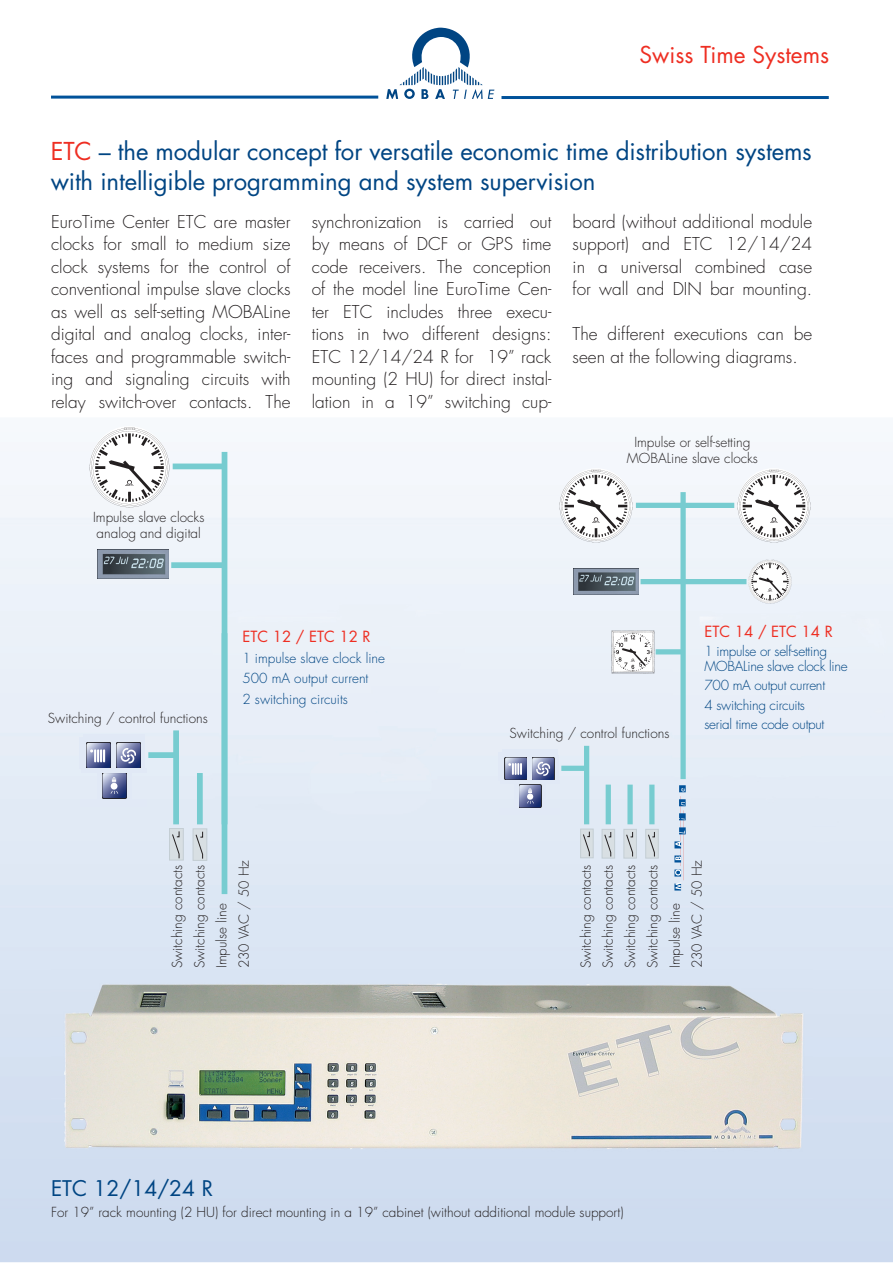
<style>
.page{position:relative;width:893px;height:1263px;background:#fff}
.page>*{position:absolute;margin:0;border:0;box-sizing:border-box;transform-origin:0 0}
.t1{font:24px/30px "Futura Std";letter-spacing:-.005em;color:#004583}
.t2{font:22.65px "Futura";color:#ee2e22}
.t3{font:21px "Futura Std";color:#004583}
.t4{font:300 17.25px/22.5px "Futura Std";color:#231f20;text-align:justify}
.t5{font:15px "Futura Std";color:#ee2e22}
.t6{font:300 13.5px/22.2px "Futura Std";color:#231f20}
.t7{font:300 13.5px/19.2px "Futura Std";letter-spacing:-.02em;color:#004583}
.t8{font:300 13.5px/20.4px "Futura Std";color:#004583}
.s1{color:#ee2e22}
</style>
<div class="page">
<svg style="left:386px;top:28px;width:108px;height:71px"></svg>
<hr style="left:51px;top:96px;width:327px;height:3px;background:#01529a">
<hr style="left:501px;top:96px;width:328px;height:3px;background:#01529a">
<img style="left:0;top:451px;width:893px;height:811px">
<hr style="left:141px;top:741px;width:4px;height:28px;background:#e1e9f6">
<div style="left:169px;top:828px;width:14px;height:32px;background:#d8dfe3"></div>
<div style="left:169px;top:828px;width:15px;height:32px;border:1px solid #c4ced4"></div>
<div style="left:173px;top:730px;width:6px;height:94px;background:#77ccd0"></div>
<div style="left:148px;top:752px;width:29px;height:6px;background:#77ccd0"></div>
<div style="left:197px;top:773px;width:6px;height:51px;background:#77ccd0"></div>
<div style="left:222px;top:633px;width:5px;height:261px;background:#77ccd0"></div>
<img style="left:86px;top:742px;width:55px;height:27px">
<svg style="left:90px;top:749px;width:15px;height:13px"></svg>
<img style="left:102px;top:773px;width:25px;height:26px">
<svg style="left:111px;top:777px;width:7px;height:17px"></svg>
<svg style="left:121px;top:748px;width:15px;height:15px"></svg>
<svg style="left:172px;top:831px;width:8px;height:28px"></svg>
<div style="left:222px;top:452px;width:5px;height:372px;background:#77ccd0"></div>
<div style="left:171px;top:562px;width:52px;height:6px;background:#77ccd0"></div>
<div style="left:173px;top:463px;width:51px;height:6px;background:#77ccd0"></div>
<svg style="left:195px;top:830px;width:10px;height:29px"></svg>
<div style="left:193px;top:828px;width:14px;height:33px;border:1px solid #c4ced4"></div>
<svg style="left:195px;top:831px;width:8px;height:28px"></svg>
<div style="left:83px;top:734px;width:61px;height:8px;background:#e1e9f6"></div>
<hr style="left:81px;top:769px;width:65px;height:4px;background:#e1e9f6">
<div style="left:81px;top:799px;width:66px;height:7px;background:#e1e9f6"></div>
<div style="left:79px;top:737px;width:7px;height:32px;background:#e1e9f6"></div>
<div style="left:97px;top:772px;width:5px;height:28px;background:#e1e9f6"></div>
<hr style="left:127px;top:772px;width:4px;height:29px;background:#e1e9f6">
<div style="left:111px;top:741px;width:5px;height:29px;background:#e1e9f6"></div>
<img style="left:97px;top:550px;width:72px;height:29px">
<img style="left:89px;top:427px;width:80px;height:80px">
<div style="left:581px;top:829px;width:12px;height:29px;background:#d8dfe3"></div>
<div style="left:580px;top:829px;width:13px;height:29px;border:1px solid #c4ced4"></div>
<div style="left:584px;top:746px;width:5px;height:78px;background:#77ccd0"></div>
<div style="left:561px;top:766px;width:26px;height:5px;background:#77ccd0"></div>
<div style="left:606px;top:785px;width:5px;height:39px;background:#77ccd0"></div>
<img style="left:504px;top:754px;width:54px;height:26px">
<img style="left:519px;top:793px;width:23px;height:15px">
<div style="left:527px;top:793px;width:6px;height:7px;background:#fff;border-radius:50%"></div>
<svg style="left:527px;top:801px;width:7px;height:3px"></svg>
<img style="left:555px;top:755px;width:3px;height:25px">
<svg style="left:508px;top:756px;width:42px;height:37px"></svg>
<svg style="left:583px;top:831px;width:7px;height:26px"></svg>
<div style="left:680px;top:492px;width:6px;height:287px;background:#77ccd0"></div>
<div style="left:636px;top:503px;width:47px;height:5px;background:#77ccd0"></div>
<svg style="left:611px;top:831px;width:2px;height:25px"></svg>
<div style="left:602px;top:829px;width:13px;height:29px;border:1px solid #c4ced4"></div>
<svg style="left:604px;top:831px;width:7px;height:26px"></svg>
<div style="left:502px;top:749px;width:55px;height:7px;background:#e1e9f6"></div>
<hr style="left:500px;top:780px;width:60px;height:4px;background:#e1e9f6">
<div style="left:500px;top:808px;width:60px;height:7px;background:#e1e9f6"></div>
<div style="left:498px;top:752px;width:6px;height:29px;background:#e1e9f6"></div>
<div style="left:514px;top:783px;width:5px;height:26px;background:#e1e9f6"></div>
<hr style="left:542px;top:783px;width:4px;height:27px;background:#e1e9f6">
<div style="left:527px;top:755px;width:5px;height:27px;background:#e1e9f6"></div>
<div style="left:640px;top:579px;width:106px;height:5px;background:#77ccd0"></div>
<div style="left:685px;top:503px;width:49px;height:5px;background:#77ccd0"></div>
<svg style="left:674px;top:785px;width:12px;height:105px"></svg>
<div style="left:627px;top:785px;width:6px;height:39px;background:#77ccd0"></div>
<svg style="left:633px;top:831px;width:2px;height:25px"></svg>
<div style="left:624px;top:829px;width:13px;height:29px;border:1px solid #c4ced4"></div>
<svg style="left:626px;top:831px;width:7px;height:26px"></svg>
<div style="left:649px;top:785px;width:5px;height:39px;background:#77ccd0"></div>
<div style="left:646px;top:829px;width:12px;height:29px;background:#d8dfe3"></div>
<div style="left:645px;top:829px;width:13px;height:29px;border:1px solid #c4ced4"></div>
<svg style="left:648px;top:832px;width:7px;height:25px"></svg>
<div style="left:656px;top:649px;width:27px;height:5px;background:#77ccd0"></div>
<img style="left:574px;top:568px;width:65px;height:27px">
<img style="left:737px;top:469px;width:73px;height:73px">
<img style="left:560px;top:469px;width:73px;height:73px">
<img style="left:748px;top:560px;width:43px;height:43px">
<img style="left:610px;top:629px;width:46px;height:45px">
<img style="left:51px;top:968px;width:761px;height:205px">
<h2 class="t2" style="left:639px;top:39px;width:191px">Swiss Time Systems</h2>
<h1 class="t1" style="left:51px;top:137px;width:763px"><span class="s1">ETC</span> – the modular concept for versatile economic time distribution systems with intelligible programming and system supervision</h1>
<p class="t4" style="left:51px;top:211px;width:241px">EuroTime Center ETC are master clocks for small to medium size clock systems for the control of conventional impulse slave clocks as well as self-setting MOBALine digital and analog clocks, inter&shy;faces and programmable switch&shy;ing and signaling circuits with relay switch-over contacts. The</p>
<p class="t4" style="left:312px;top:211px;width:241px">synchronization is carried out by means of DCF or GPS time code receivers. The conception of the model line EuroTime Cen&shy;ter ETC includes three execu&shy;tions in two different designs:<br>ETC 12/14/24 R for 19” rack mounting (2 HU) for direct instal&shy;lation in a 19” switching cup-</p>
<p class="t4" style="left:573px;top:211px;width:241px">board (without additional module support) and ETC 12/14/24 in a universal combined case for wall and DIN bar mounting.</p>
<p class="t4" style="left:573px;top:323px;width:241px">The different executions can be seen at the following diagrams.</p>
<p class="t6" style="left:93px;top:510px;width:113px;line-height:16.2px">Impulse slave clocks analog and digital</p>
<p class="t6" style="left:48px;top:707px;width:161px">Switching / control functions</p>
<p class="t5" style="left:242px;top:627px;width:130px">ETC 12 / ETC 12 R</p>
<p class="t8" style="left:242px;top:648px;width:144px">1 impulse slave clock line<br>500 mA output current<br>2 switching circuits</p>
<p class="t6" style="left:166px;top:968px;width:110px;rotate:-90deg">Switching contacts<br>Switching contacts<br>Impulse line<br>230 VAC / 50 Hz</p>
<p class="t6" style="left:627px;top:435px;width:133px;line-height:16.2px;text-align:center">Impulse or self-setting<br>MOBALine slave clocks</p>
<p class="t6" style="left:510px;top:722px;width:161px">Switching / control functions</p>
<p class="t5" style="left:704px;top:622px;width:130px">ETC 14 / ETC 14 R</p>
<p class="t7" style="left:704px;top:644px;width:145px;line-height:15px">1 impulse or self-setting<br>MOBALine slave clock line</p>
<p class="t7" style="left:704px;top:676px;width:122px">700 mA output current<br>4 switching circuits serial time code output</p>
<p class="t6" style="left:575px;top:968px;width:110px;rotate:-90deg">Switching contacts<br>Switching contacts<br>Switching contacts<br>Switching contacts<br>Impulse line<br>230 VAC / 50 Hz</p>
<p class="t3" style="left:51px;top:1175px;width:164px">ETC 12/14/24 R</p>
<p class="t6" style="left:51px;top:1201px;width:574px">For 19” rack mounting (2 HU) for direct mounting in a 19” cabinet (without additional module support)</p>
</div>
